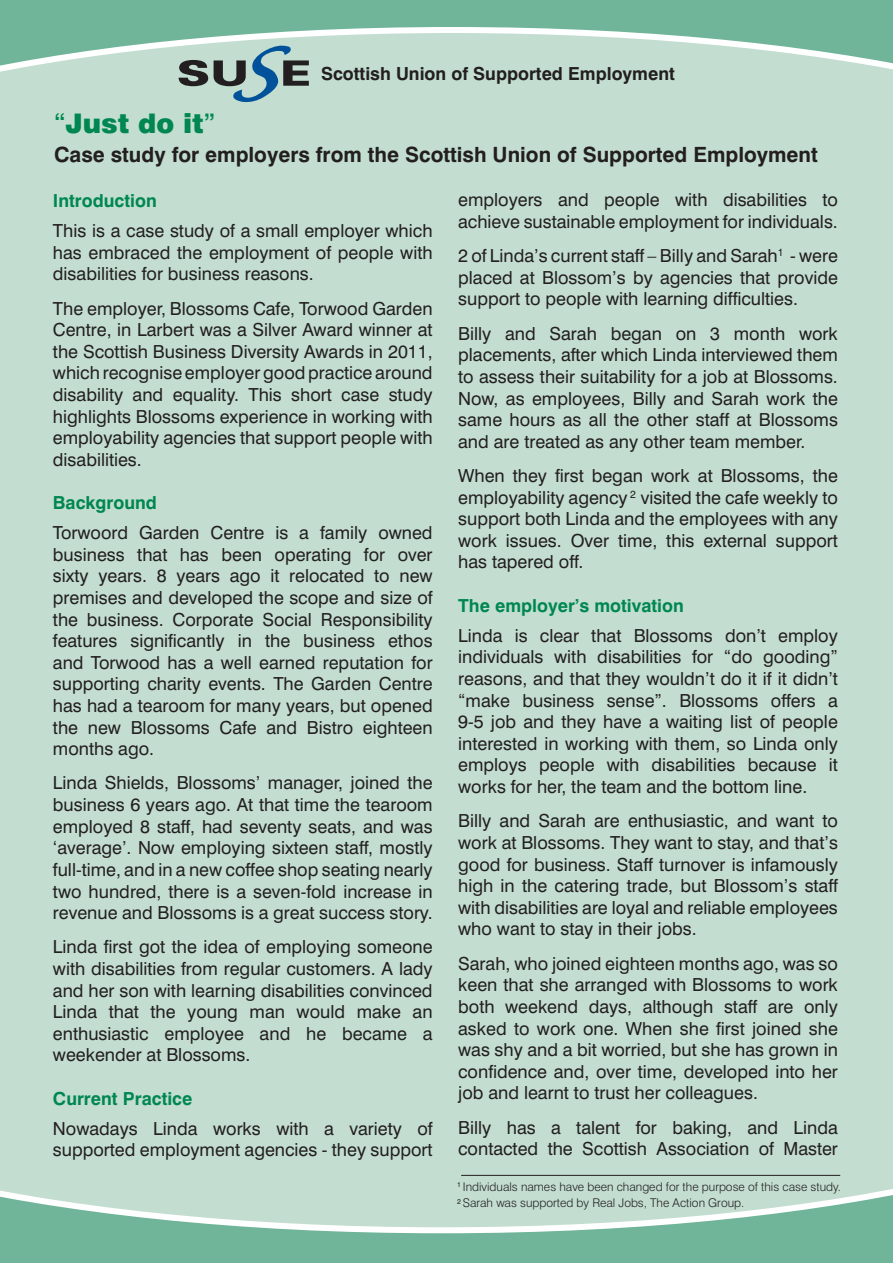
<style>
.page{position:relative;width:893px;height:1263px;background:#fff}
.page>*{position:absolute;margin:0;border:0;box-sizing:border-box;transform-origin:0 0}
.t1{font:900 27px "Swiss 721 BT";color:#008751}
.t2{font:700 21px "Swiss 721 BT";color:#231f20}
.t3{font:18px/21.6px "Swiss 721 BT";color:#231f20;text-align:justify}
.t4{font:700 18px "Swiss 721 BT";color:#008751}
.t5{font:700 18px "Swiss 721 BT";color:#231f20}
.t6{font:300 12px "Swiss 721 BT";color:#231f20}
.s1{font-weight:500}
</style>
<div class="page">
<div style="left:0;top:0;width:893px;height:319px;background:#70b599"></div>
<svg style="left:0;top:27px;width:893px;height:269px;background:#c0dcce"></svg>
<div style="left:0;top:977px;width:893px;height:286px;background:#70b599"></div>
<svg style="left:0;top:980px;width:893px;height:253px;background:#c0dcce"></svg>
<div style="left:0;top:296px;width:893px;height:684px;background:#c3ded0"></div>
<hr style="left:461px;top:1175px;width:379px;height:1px;background:#231f20">
<svg style="left:179px;top:60px;width:29px;height:26px"></svg>
<svg style="left:214px;top:46px;width:95px;height:56px;background:#89a6a8"></svg>
<p class="t5" style="left:321px;top:63px;width:355px">Scottish Union of Supported Employment</p>
<p class="t1" style="left:54px;top:107px;width:163px"><span class="s1">“</span>Just do it<span class="s1">”</span></p>
<p class="t2" style="left:54px;top:142px;width:765px">Case study for employers from the Scottish Union of Supported Employment</p>
<p class="t4" style="left:53px;top:189px;width:105px">Introduction</p>
<p class="t3" style="left:53px;top:220px;width:381px">This is a case study of a small employer which has embraced the employment of people with disabilities for business reasons.</p>
<p class="t3" style="left:53px;top:297px;width:381px">The employer, Blossoms Cafe, Torwood Garden Centre, in Larbert was a Silver Award winner at the Scottish Business Diversity Awards in 2011, which recognise employer good practice around disability and equality. This short case study highlights Blossoms experience in working with employability agencies that support people with disabilities.</p>
<p class="t4" style="left:53px;top:492px;width:106px">Background</p>
<p class="t3" style="left:53px;top:522px;width:381px">Torwoord Garden Centre is a family owned business that has been operating for over sixty years. 8 years ago it relocated to new premises and developed the scope and size of the business. Corporate Social Responsibility features significantly in the business ethos and Torwood has a well earned reputation for supporting charity events. The Garden Centre has had a tearoom for many years, but opened the new Blossoms Cafe and Bistro eighteen months ago.</p>
<p class="t3" style="left:53px;top:772px;width:381px">Linda Shields, Blossoms’ manager, joined the business 6 years ago. At that time the tearoom employed 8 staff, had seventy seats, and was ‘average’. Now employing sixteen staff, mostly full-time, and in a new coffee shop seating nearly two hundred, there is a seven-fold increase in revenue and Blossoms is a great success story.</p>
<p class="t3" style="left:53px;top:936px;width:381px">Linda first got the idea of employing someone with disabilities from regular customers. A lady and her son with learning disabilities convinced Linda that the young man would make an enthusiastic employee and he became a weekender at Blossoms.</p>
<p class="t4" style="left:53px;top:1087px;width:141px">Current Practice</p>
<p class="t3" style="left:53px;top:1117px;width:381px">Nowadays Linda works with a variety of supported employment agencies - they support</p>
<p class="t3" style="left:458px;top:189px;width:381px">employers and people with disabilities to achieve sustainable employment for individuals.</p>
<p class="t3" style="left:458px;top:245px;width:381px">2 of Linda’s current staff – Billy and Sarah<sup>1</sup> - were placed at Blossom’s by agencies that provide support to people with learning difficulties.</p>
<p class="t3" style="left:458px;top:322px;width:381px">Billy and Sarah began on 3 month work placements, after which Linda interviewed them to assess their suitability for a job at Blossoms.<br>Now, as employees, Billy and Sarah work the same hours as all the other staff at Blossoms and are treated as any other team member.</p>
<p class="t3" style="left:458px;top:465px;width:381px">When they first began work at Blossoms, the employability agency <sup>2</sup> visited the cafe weekly to support both Linda and the employees with any work issues. Over time, this external support has tapered off.</p>
<p class="t4" style="left:458px;top:594px;width:227px">The employer’s motivation</p>
<p class="t3" style="left:458px;top:624px;width:381px">Linda is clear that Blossoms don’t employ individuals with disabilities for “do gooding” reasons, and that they wouldn’t do it if it didn’t “make business sense”. Blossoms offers a 9-5 job and they have a waiting list of people interested in working with them, so Linda only employs people with disabilities because it works for her, the team and the bottom line.</p>
<p class="t3" style="left:458px;top:810px;width:381px">Billy and Sarah are enthusiastic, and want to work at Blossoms. They want to stay, and that’s good for business. Staff turnover is infamously high in the catering trade, but Blossom’s staff with disabilities are loyal and reliable employees who want to stay in their jobs.</p>
<p class="t3" style="left:458px;top:952px;width:381px">Sarah, who joined eighteen months ago, was so keen that she arranged with Blossoms to work both weekend days, although staff are only asked to work one. When she first joined she was shy and a bit worried, but she has grown in confidence and, over time, developed into her job and learnt to trust her colleagues.</p>
<p class="t3" style="left:458px;top:1116px;width:381px">Billy has a talent for baking, and Linda contacted the Scottish Association of Master</p>
<p class="t6" style="left:457px;top:1179px;width:385px"><sup>1</sup> Individuals names have been changed for the purpose of this case study.</p>
<p class="t6" style="left:457px;top:1196px;width:289px"><sup>2</sup> Sarah was supported by Real Jobs, The Action Group.</p>
</div>
